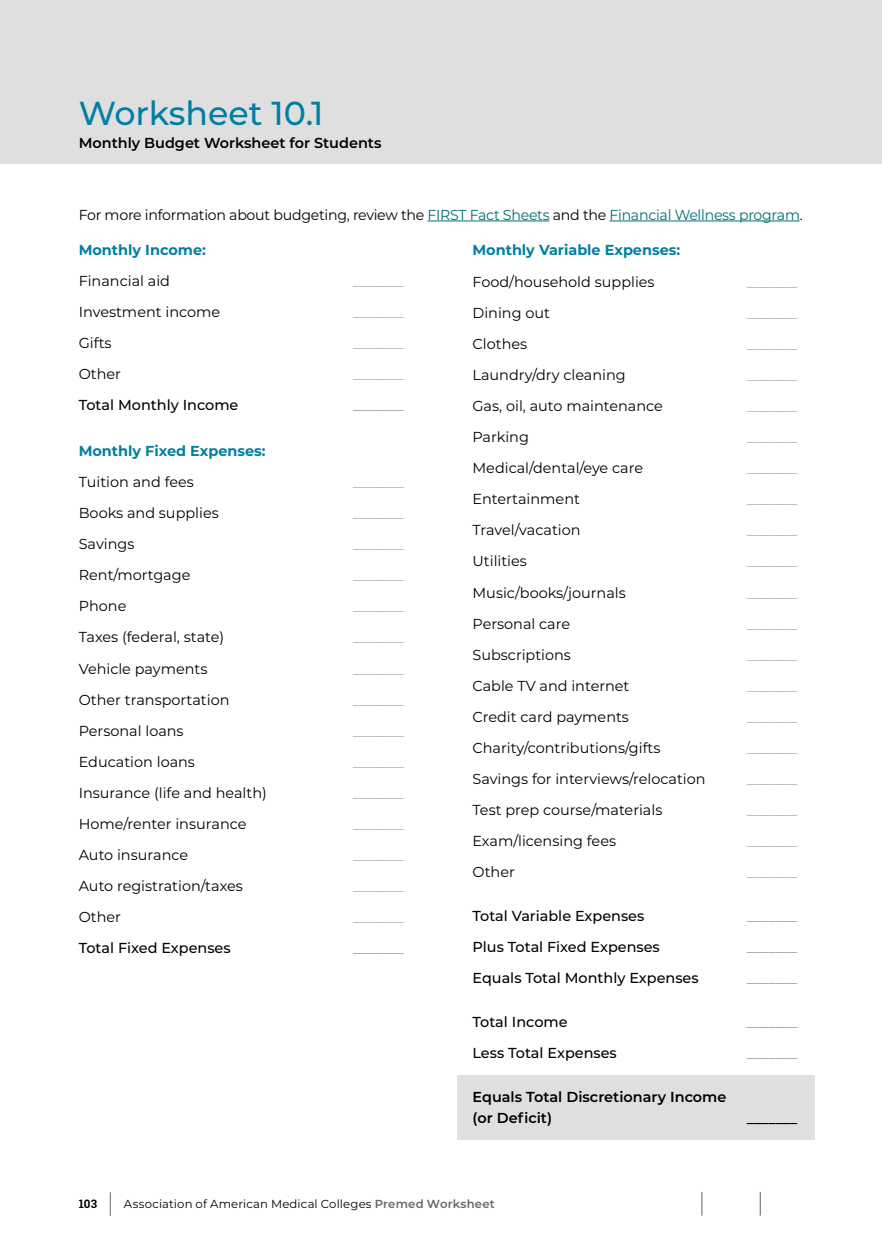
<style>
.page{position:relative;width:882px;height:1260px;background:#fff}
.page>*{position:absolute;margin:0;border:0;box-sizing:border-box;transform-origin:0 0}
.t1{font:500 33.25px "Montserrat";color:#017fa3}
.t2{font:14.35px "Montserrat";color:#000}
.t3{font:14.35px "Montserrat";color:#a4a4a9}
.t4{font:500 14.35px "Montserrat";color:#000}
.t5{font:14.35px "Montserrat";letter-spacing:-.02em;color:#000}
.t6{font:600 14.35px/21px "Montserrat";color:#000}
.t7{font:700 14.35px "Montserrat";color:#017fa3}
.t8{font:500 14.35px "Montserrat";color:#a4a4a9}
.t9{font:11.72px "Montserrat";letter-spacing:.015em;color:#000}
.s1{color:#006e76}
.s2{font-family:"Roboto Slab";font-weight:700}
.s3{font-weight:500;font-size:25.2px;color:#64696f}
.s4{font-weight:600;color:#64696f}
</style>
<div class="page">
<div style="left:0;top:0;width:882px;height:164px;background:#e0dfe0"></div>
<div style="left:457px;top:1075px;width:357px;height:64px;background:#e0dfe0"></div>
<hr style="left:428px;top:221px;width:121px;height:1px;background:#006e76">
<hr style="left:610px;top:221px;width:190px;height:1px;background:#006e76">
<svg style="left:701px;top:1192px;width:1px;height:24px"></svg>
<svg style="left:760px;top:1192px;width:1px;height:24px"></svg>
<h1 class="t1" style="left:79px;top:90px;width:246px">Worksheet 10.1</h1>
<p class="t6" style="left:79px;top:132px;width:304px">Monthly Budget Worksheet for Students</p>
<p class="t5" style="left:79px;top:205px;width:725px">For more information about budgeting, review the <span class="s1">FIRST Fact Sheets</span> and the <span class="s1">Financial Wellness program</span>.</p>
<p class="t7" style="left:79px;top:240px;width:129px">Monthly Income:</p>
<p class="t2" style="left:79px;top:271px;width:93px">Financial aid</p>
<p class="t3" style="left:353px;top:271px;width:52px">_______</p>
<p class="t2" style="left:79px;top:302px;width:143px">Investment income</p>
<p class="t3" style="left:353px;top:302px;width:52px">_______</p>
<p class="t2" style="left:79px;top:333px;width:34px">Gifts</p>
<p class="t3" style="left:353px;top:333px;width:52px">_______</p>
<p class="t2" style="left:79px;top:364px;width:44px">Other</p>
<p class="t3" style="left:353px;top:364px;width:52px">_______</p>
<p class="t4" style="left:79px;top:395px;width:161px">Total Monthly Income</p>
<p class="t8" style="left:353px;top:395px;width:52px">_______</p>
<p class="t7" style="left:79px;top:441px;width:188px">Monthly Fixed Expenses:</p>
<p class="t2" style="left:79px;top:472px;width:117px">Tuition and fees</p>
<p class="t3" style="left:353px;top:472px;width:52px">_______</p>
<p class="t2" style="left:79px;top:503px;width:142px">Books and supplies</p>
<p class="t3" style="left:353px;top:503px;width:52px">_______</p>
<p class="t2" style="left:79px;top:534px;width:57px">Savings</p>
<p class="t3" style="left:353px;top:534px;width:52px">_______</p>
<p class="t2" style="left:79px;top:565px;width:113px">Rent/mortgage</p>
<p class="t3" style="left:353px;top:565px;width:52px">_______</p>
<p class="t2" style="left:79px;top:596px;width:49px">Phone</p>
<p class="t3" style="left:353px;top:596px;width:52px">_______</p>
<p class="t2" style="left:79px;top:627px;width:147px">Taxes (federal, state)</p>
<p class="t3" style="left:353px;top:627px;width:52px">_______</p>
<p class="t2" style="left:79px;top:659px;width:130px">Vehicle payments</p>
<p class="t3" style="left:353px;top:659px;width:52px">_______</p>
<p class="t2" style="left:79px;top:690px;width:152px">Other transportation</p>
<p class="t3" style="left:353px;top:690px;width:52px">_______</p>
<p class="t2" style="left:79px;top:721px;width:106px">Personal loans</p>
<p class="t3" style="left:353px;top:721px;width:52px">_______</p>
<p class="t2" style="left:79px;top:752px;width:118px">Education loans</p>
<p class="t3" style="left:353px;top:752px;width:52px">_______</p>
<p class="t2" style="left:79px;top:783px;width:190px">Insurance (life and health)</p>
<p class="t3" style="left:353px;top:783px;width:52px">_______</p>
<p class="t2" style="left:79px;top:814px;width:169px">Home/renter insurance</p>
<p class="t3" style="left:353px;top:814px;width:52px">_______</p>
<p class="t2" style="left:79px;top:845px;width:111px">Auto insurance</p>
<p class="t3" style="left:353px;top:845px;width:52px">_______</p>
<p class="t2" style="left:79px;top:876px;width:166px">Auto registration/taxes</p>
<p class="t3" style="left:353px;top:876px;width:52px">_______</p>
<p class="t2" style="left:79px;top:907px;width:44px">Other</p>
<p class="t3" style="left:353px;top:907px;width:52px">_______</p>
<p class="t4" style="left:79px;top:938px;width:153px">Total Fixed Expenses</p>
<p class="t8" style="left:353px;top:938px;width:52px">_______</p>
<p class="t7" style="left:472px;top:240px;width:209px">Monthly Variable Expenses:</p>
<p class="t2" style="left:472px;top:272px;width:184px">Food/household supplies</p>
<p class="t3" style="left:747px;top:272px;width:52px">_______</p>
<p class="t2" style="left:472px;top:303px;width:79px">Dining out</p>
<p class="t3" style="left:747px;top:303px;width:52px">_______</p>
<p class="t2" style="left:472px;top:334px;width:56px">Clothes</p>
<p class="t3" style="left:747px;top:334px;width:52px">_______</p>
<p class="t2" style="left:472px;top:365px;width:155px">Laundry/dry cleaning</p>
<p class="t3" style="left:747px;top:365px;width:52px">_______</p>
<p class="t2" style="left:472px;top:396px;width:192px">Gas, oil, auto maintenance</p>
<p class="t3" style="left:747px;top:396px;width:52px">_______</p>
<p class="t2" style="left:472px;top:427px;width:58px">Parking</p>
<p class="t3" style="left:747px;top:427px;width:52px">_______</p>
<p class="t2" style="left:472px;top:458px;width:172px">Medical/dental/eye care</p>
<p class="t3" style="left:747px;top:458px;width:52px">_______</p>
<p class="t2" style="left:472px;top:489px;width:109px">Entertainment</p>
<p class="t3" style="left:747px;top:489px;width:52px">_______</p>
<p class="t2" style="left:472px;top:520px;width:110px">Travel/vacation</p>
<p class="t3" style="left:747px;top:520px;width:52px">_______</p>
<p class="t2" style="left:472px;top:551px;width:56px">Utilities</p>
<p class="t3" style="left:747px;top:551px;width:52px">_______</p>
<p class="t2" style="left:472px;top:583px;width:155px">Music/books/journals</p>
<p class="t3" style="left:747px;top:583px;width:52px">_______</p>
<p class="t2" style="left:472px;top:614px;width:99px">Personal care</p>
<p class="t3" style="left:747px;top:614px;width:52px">_______</p>
<p class="t2" style="left:472px;top:645px;width:100px">Subscriptions</p>
<p class="t3" style="left:747px;top:645px;width:52px">_______</p>
<p class="t2" style="left:472px;top:676px;width:158px">Cable TV and internet</p>
<p class="t3" style="left:747px;top:676px;width:52px">_______</p>
<p class="t2" style="left:472px;top:707px;width:158px">Credit card payments</p>
<p class="t3" style="left:747px;top:707px;width:52px">_______</p>
<p class="t2" style="left:472px;top:738px;width:190px">Charity/contributions/gifts</p>
<p class="t3" style="left:747px;top:738px;width:52px">_______</p>
<p class="t2" style="left:472px;top:769px;width:235px">Savings for interviews/relocation</p>
<p class="t3" style="left:747px;top:769px;width:52px">_______</p>
<p class="t2" style="left:472px;top:800px;width:191px">Test prep course/materials</p>
<p class="t3" style="left:747px;top:800px;width:52px">_______</p>
<p class="t2" style="left:472px;top:831px;width:145px">Exam/licensing fees</p>
<p class="t3" style="left:747px;top:831px;width:52px">_______</p>
<p class="t2" style="left:472px;top:862px;width:44px">Other</p>
<p class="t3" style="left:747px;top:862px;width:52px">_______</p>
<p class="t4" style="left:472px;top:906px;width:173px">Total Variable Expenses</p>
<p class="t8" style="left:747px;top:906px;width:52px">_______</p>
<p class="t4" style="left:472px;top:937px;width:189px">Plus Total Fixed Expenses</p>
<p class="t8" style="left:747px;top:937px;width:52px">_______</p>
<p class="t4" style="left:472px;top:968px;width:228px">Equals Total Monthly Expenses</p>
<p class="t8" style="left:747px;top:968px;width:52px">_______</p>
<p class="t4" style="left:472px;top:1012px;width:97px">Total Income</p>
<p class="t8" style="left:747px;top:1012px;width:52px">_______</p>
<p class="t4" style="left:472px;top:1043px;width:146px">Less Total Expenses</p>
<p class="t8" style="left:747px;top:1043px;width:52px">_______</p>
<p class="t6" style="left:472px;top:1085px;width:256px">Equals Total Discretionary Income (or Deficit)</p>
<p class="t6" style="left:747px;top:1106px;width:52px">_______</p>
<p class="t9" style="left:79px;top:1196px;width:418px"><span class="s2">103</span> <span class="s3">|</span> Association of American Medical Colleges <span class="s4">Premed Worksheet</span></p>
</div>
